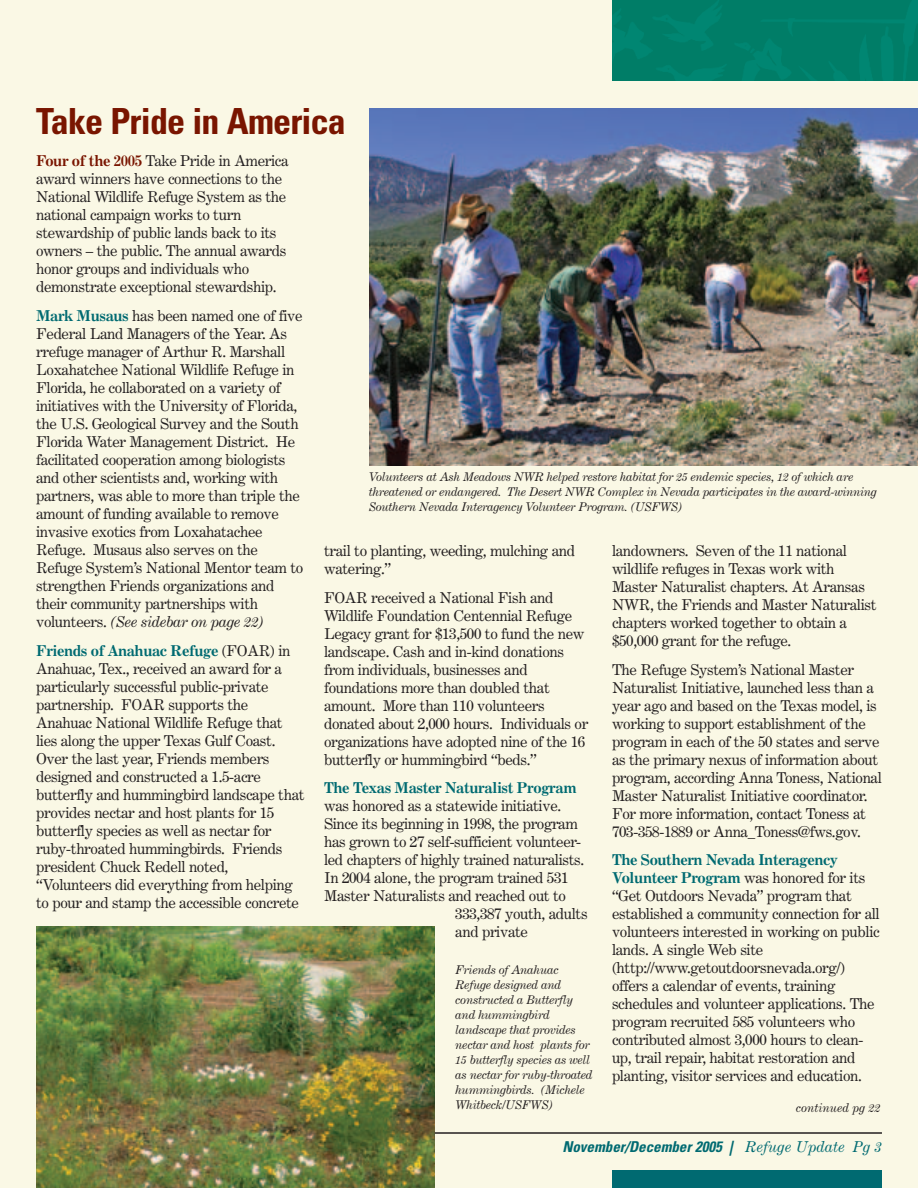
<style>
.page{position:relative;width:918px;height:1188px;background:#faf8e5}
.page>*{position:absolute;margin:0;border:0;box-sizing:border-box;transform-origin:0 0}
.t1{font:700 condensed 36px "Univers";letter-spacing:-.02em;color:#791500}
.t2{font:15px/18px "Century Expanded";letter-spacing:-.025em;color:#231f20}
.t3{font:700 15px/18px "Century Expanded BT";letter-spacing:-.025em;color:#006a71}
.t4{font:italic 700 condensed 15px "Univers";color:#006a71}
.t5{font:italic 12px/15px "Century Expanded";letter-spacing:-.025em;color:#231f20}
.t6{font:italic 12px "Century Expanded";color:#231f20}
.s1{font-family:"Century Expanded BT";font-weight:700;color:#791500}
.s2{font-family:"Century Expanded BT";font-weight:700;color:#006a71}
.s3{font-style:italic}
.s4{font-family:"Century Expanded";font-weight:400;color:#231f20}
.s5{font-family:"Century Expanded";font-weight:400;font-stretch:normal}
</style>
<div class="page">
<hr style="left:36px;top:1132px;width:846px;height:2px;background:#231f20">
<div style="left:612px;top:1170px;width:270px;height:18px;background:#006a71"></div>
<img style="left:612px;top:0;width:306px;height:81px">
<img style="left:370px;top:108px;width:548px;height:358px">
<img style="left:36px;top:926px;width:398px;height:262px">
<h1 class="t1" style="left:36px;top:108px;width:311px">Take Pride in America</h1>
<p class="t2" style="left:36px;top:153px;width:254px"><span class="s1">Four of the 2005</span> Take Pride in America award winners have connections to the National Wildlife Refuge System as the national campaign works to turn stewardship of public lands back to its owners – the public. The annual awards honor groups and individuals who demonstrate exceptional stewardship.</p>
<p class="t2" style="left:36px;top:308px;width:269px"><span class="s2">Mark Musaus</span> has been named one of five Federal Land Managers of the Year. As rrefuge manager of Arthur R. Marshall Loxahatchee National Wildlife Refuge in Florida, he collaborated on a variety of initiatives with the University of Florida, the U.S. Geological Survey and the South Florida Water Management District. He facilitated cooperation among biologists and other scientists and, working with partners, was able to more than triple the amount of funding available to remove invasive exotics from Loxahatachee Refuge. Musaus also serves on the Refuge System’s National Mentor team to strengthen Friends organizations and their community partnerships with volunteers. <span class="s3">(See sidebar on page 22)</span></p>
<p class="t3" style="left:36px;top:643px;width:256px">Friends of Anahuac Refuge <span class="s4">(FOAR) in</span></p>
<p class="t2" style="left:36px;top:661px;width:270px">Anahuac, Tex., received an award for a particularly successful public-private partnership. FOAR supports the Anahuac National Wildlife Refuge that lies along the upper Texas Gulf Coast.<br>Over the last year, Friends members designed and constructed a 1.5-acre butterfly and hummingbird landscape that provides nectar and host plants for 15 butterfly species as well as nectar for ruby-throated hummingbirds. Friends president Chuck Redell noted, “Volunteers did everything from helping to pour and stamp the accessible concrete</p>
<p class="t5" style="left:369px;top:471px;width:510px">Volunteers at Ash Meadows NWR helped restore habitat for 25 endemic species, 12 of which are threatened or endangered. The Desert NWR Complex in Nevada participates in the award-winning<br>Southern Nevada Interagency Volunteer Program. (USFWS)</p>
<p class="t2" style="left:324px;top:543px;width:253px">trail to planting, weeding, mulching and watering.”</p>
<p class="t2" style="left:324px;top:590px;width:266px">FOAR received a National Fish and Wildlife Foundation Centennial Refuge Legacy grant for $13,500 to fund the new landscape. Cash and in-kind donations from individuals, businesses and foundations more than doubled that amount. More than 110 volunteers donated about 2,000 hours. Individuals or organizations have adopted nine of the 16 butterfly or hummingbird “beds.”</p>
<p class="t3" style="left:324px;top:780px;width:254px">The Texas Master Naturalist Program</p>
<p class="t2" style="left:324px;top:798px;width:239px">was honored as a statewide initiative.</p>
<p class="t2" style="left:324px;top:816px;width:255px">Since its beginning in 1998, the program</p>
<p class="t2" style="left:324px;top:834px;width:259px">has grown to 27 self-sufficient volunteer-</p>
<p class="t2" style="left:324px;top:852px;width:262px">led chapters of highly trained naturalists.</p>
<p class="t2" style="left:324px;top:870px;width:246px">In 2004 alone, the program trained 531</p>
<p class="t2" style="left:324px;top:888px;width:244px">Master Naturalists and reached out to</p>
<p class="t2" style="left:455px;top:906px;width:134px">333,387 youth, adults</p>
<p class="t2" style="left:455px;top:924px;width:74px">and private</p>
<p class="t5" style="left:455px;top:963px;width:139px">Friends of Anahuac<br>Refuge designed and constructed a Butterfly and hummingbird landscape that provides nectar and host plants for<br>15 butterfly species as well as nectar for ruby-throated hummingbirds. (Michele<br>Whitbeck/USFWS)</p>
<p class="t2" style="left:612px;top:543px;width:266px">landowners. Seven of the 11 national wildlife refuges in Texas work with Master Naturalist chapters. At Aransas NWR, the Friends and Master Naturalist chapters worked together to obtain a $50,000 grant for the refuge.</p>
<p class="t2" style="left:612px;top:662px;width:271px">The Refuge System’s National Master Naturalist Initiative, launched less than a year ago and based on the Texas model, is working to support establishment of the program in each of the 50 states and serve as the primary nexus of information about program, according Anna Toness, National Master Naturalist Initiative coordinator.<br>For more information, contact Toness at 703-358-1889 or Anna_Toness@fws.gov.</p>
<p class="t3" style="left:612px;top:852px;width:255px">The Southern Nevada Interagency<br>Volunteer Program <span class="s4">was honored for its</span></p>
<p class="t2" style="left:612px;top:888px;width:269px">“Get Outdoors Nevada” program that established a community connection for all volunteers interested in working on public lands. A single Web site (http://www.getoutdoorsnevada.org/) offers a calendar of events, training schedules and volunteer applications. The program recruited 585 volunteers who contributed almost 3,000 hours to clean&shy;up, trail repair, habitat restoration and planting, visitor services and education.</p>
<p class="t6" style="left:796px;top:1103px;width:86px">continued pg 22</p>
<p class="t4" style="left:562px;top:1141px;width:321px">November/December2005 | <span class="s5">R efug e Up d a t e Pg 3</span></p>
</div>
